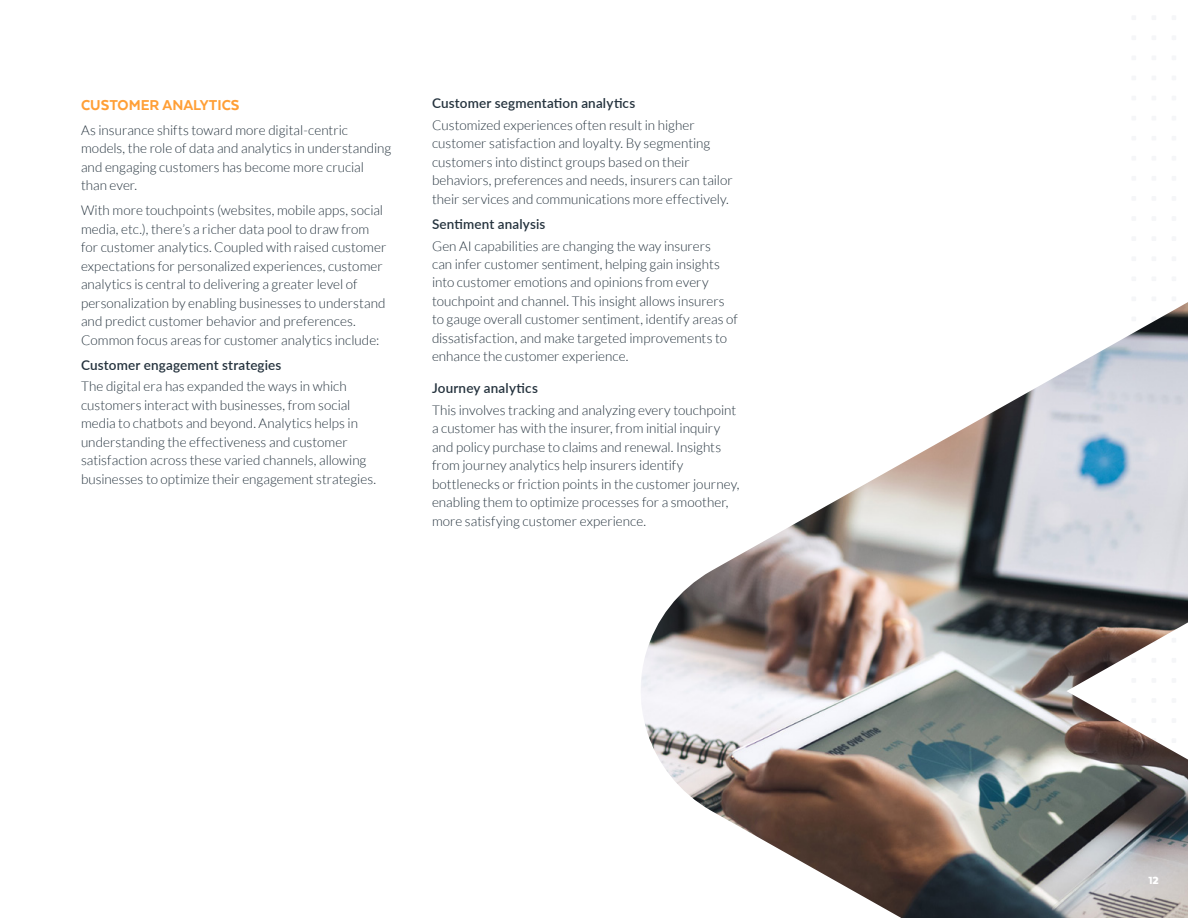
<style>
.page{position:relative;width:1188px;height:918px;background:#fff}
.page>*{position:absolute;margin:0;border:0;box-sizing:border-box;transform-origin:0 0}
.t1{font:800 16.5px "Texta";color:#ff9f36}
.t2{font:300 13.5px/18.5px "Lato";color:#24323d}
.t3{font:600 13.5px "Lato";letter-spacing:.01em;color:#24323d}
.t4{font:900 12px "Texta";color:#fff}
</style>
<div class="page">
<img style="left:641px;top:302px;width:547px;height:616px">
<p class="t1" style="left:81px;top:94px;width:160px">CUSTOMER ANALYTICS</p>
<p class="t2" style="left:81px;top:121px;width:312px">As insurance shifts toward more digital-centric models, the role of data and analytics in understanding and engaging customers has become more crucial than ever.</p>
<p class="t2" style="left:81px;top:202px;width:307px">With more touchpoints (websites, mobile apps, social media, etc.), there’s a richer data pool to draw from for customer analytics. Coupled with raised customer expectations for personalized experiences, customer analytics is central to delivering a greater level of personalization by enabling businesses to understand and predict customer behavior and preferences.<br>Common focus areas for customer analytics include:</p>
<p class="t3" style="left:81px;top:355px;width:202px">Customer engagement strategies</p>
<p class="t2" style="left:81px;top:378px;width:297px">The digital era has expanded the ways in which customers interact with businesses, from social media to chatbots and beyond. Analytics helps in understanding the effectiveness and customer satisfaction across these varied channels, allowing businesses to optimize their engagement strategies.</p>
<p class="t3" style="left:432px;top:93px;width:205px">Customer segmentation analytics</p>
<p class="t2" style="left:432px;top:116px;width:302px">Customized experiences often result in higher customer satisfaction and loyalty. By segmenting customers into distinct groups based on their behaviors, preferences and needs, insurers can tailor their services and communications more effectively.</p>
<p class="t3" style="left:432px;top:214px;width:115px">Sentiment analysis</p>
<p class="t2" style="left:432px;top:237px;width:307px">Gen AI capabilities are changing the way insurers<br>can infer customer sentiment, helping gain insights into customer emotions and opinions from every touchpoint and channel. This insight allows insurers to gauge overall customer sentiment, identify areas of dissatisfaction, and make targeted improvements to enhance the customer experience.</p>
<p class="t3" style="left:432px;top:379px;width:107px">Journey analytics</p>
<p class="t2" style="left:432px;top:401px;width:309px">This involves tracking and analyzing every touchpoint a customer has with the insurer, from initial inquiry and policy purchase to claims and renewal. Insights from journey analytics help insurers identify bottlenecks or friction points in the customer journey, enabling them to optimize processes for a smoother, more satisfying customer experience.</p>
<p class="t4" style="left:1148px;top:873px;width:12px">12</p>
</div>
